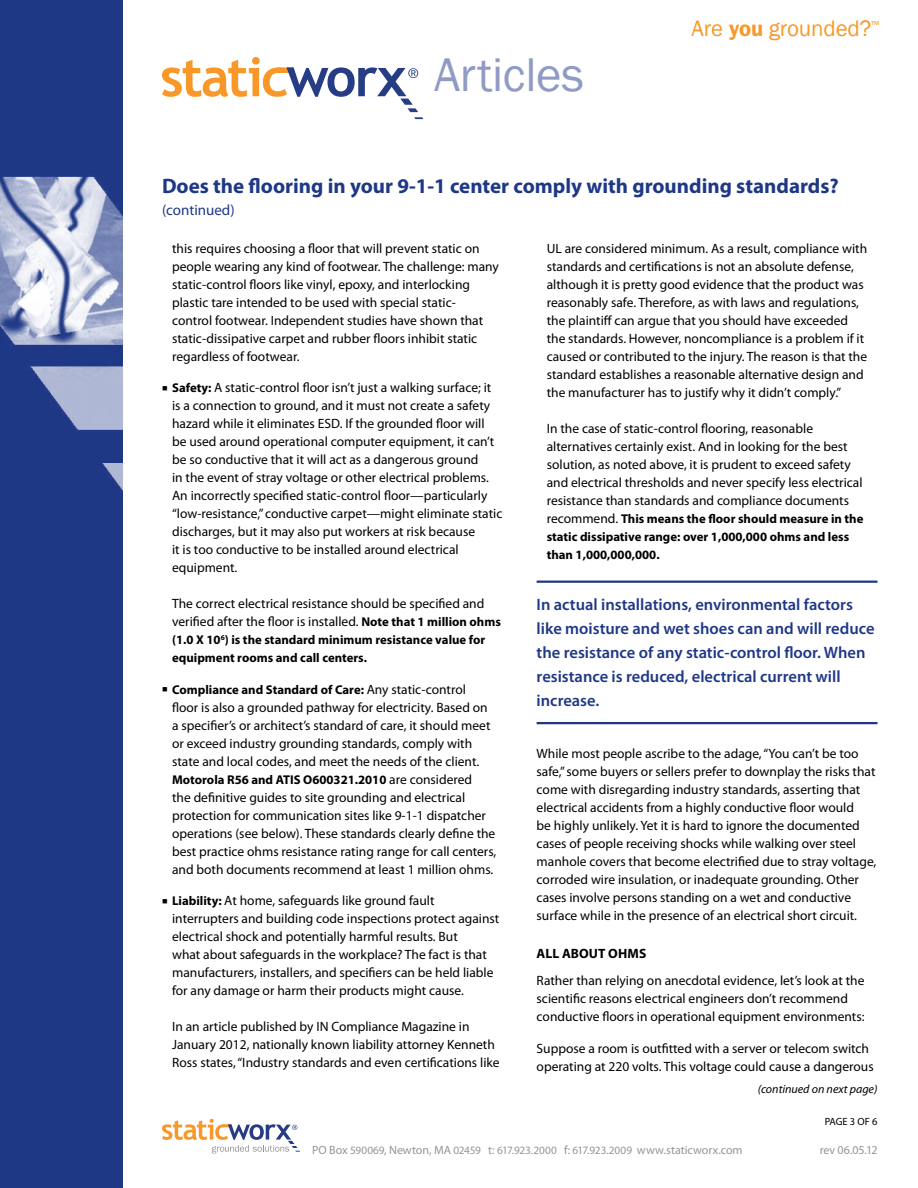
<style>
.page{position:relative;width:918px;height:1188px;background:#fff}
.page>*{position:absolute;margin:0;border:0;box-sizing:border-box;transform-origin:0 0}
.t1{font:48.6px "Franklin Gothic";letter-spacing:-.005em;color:#8f9bc3}
.t2{font:22.95px "Franklin Gothic";letter-spacing:-.005em;color:#f89828}
.t3{font:700 21px "Myriad Pro";color:#1f3886}
.t4{font:600 16.5px/24px "Myriad Pro";color:#1f3886}
.t5{font:15px "Myriad Pro";color:#1f3886}
.t6{font:13.5px/18px "Myriad Pro";color:#000}
.t7{font:700 13.5px "Myriad Pro";letter-spacing:.005em;color:#000}
.t8{font:700 12.75px/18px "Myriad Pro";color:#000}
.t9{font:12px "Myriad Pro";color:#939598}
.t10{font:italic 12px "Myriad Pro";color:#000}
.t11{font:10.5px "Myriad Pro";letter-spacing:-.005em;color:#000}
.s1{font-weight:600;font-size:22.35px}
.s2{font-weight:700;font-size:12.75px}
.s3{font-weight:400;font-size:13.5px}
.s4{font-size:11.25px}
</style>
<div class="page">
<div style="left:0;top:0;width:123px;height:1188px;background:#1f3886"></div>
<img style="left:0;top:176px;width:123px;height:315px">
<svg style="left:162px;top:57px;width:261px;height:62px"></svg>
<svg style="left:162px;top:1119px;width:138px;height:35px"></svg>
<hr style="left:537px;top:581px;width:341px;height:2px;background:#1f3886">
<hr style="left:537px;top:722px;width:341px;height:2px;background:#1f3886">
<h1 class="t1" style="left:434px;top:45px;width:151px">Articles</h1>
<h2 class="t2" style="left:692px;top:14px;width:189px">Are <span class="s1">you</span> grounded?<sup>™</sup></h2>
<h3 class="t3" style="left:162px;top:172px;width:678px">Does the flooring in your 9-1-1 center comply with grounding standards?</h3>
<p class="t5" style="left:162px;top:201px;width:74px">(continued)</p>
<p class="t6" style="left:172px;top:239px;width:328px">this requires choosing a floor that will prevent static on people wearing any kind of footwear. The challenge: many static-control floors like vinyl, epoxy, and interlocking plastic tare intended to be used with special static&shy;control footwear. Independent studies have shown that static-dissipative carpet and rubber floors inhibit static regardless of footwear.</p>
<p class="t6" style="left:172px;top:379px;width:332px;text-indent:-10px">■ <span class="s2">Safety:</span> A static-control floor isn’t just a walking surface; it is a connection to ground, and it must not create a safety hazard while it eliminates ESD. If the grounded floor will be used around operational computer equipment, it can’t be so conductive that it will act as a dangerous ground<br>in the event of stray voltage or other electrical problems.<br>An incorrectly specified static-control floor—particularly “low-resistance,” conductive carpet—might eliminate static discharges, but it may also put workers at risk because<br>it is too conductive to be installed around electrical equipment.</p>
<p class="t6" style="left:172px;top:595px;width:330px">The correct electrical resistance should be specified and verified after the floor is installed. <span class="s2">Note that 1 million ohms</span></p>
<p class="t8" style="left:172px;top:631px;width:315px">(1.0 X 10<sup>6</sup>) is the standard minimum resistance value for equipment rooms and call centers.</p>
<p class="t8" style="left:162px;top:680px;width:305px">■ Compliance and Standard of Care: <span class="s3">Any static-control</span></p>
<p class="t6" style="left:172px;top:698px;width:320px">floor is also a grounded pathway for electricity. Based on a specifier’s or architect’s standard of care, it should meet or exceed industry grounding standards, comply with state and local codes, and meet the needs of the client.</p>
<p class="t8" style="left:172px;top:770px;width:302px">Motorola R56 and ATIS O600321.2010 <span class="s3">are considered</span></p>
<p class="t6" style="left:172px;top:788px;width:326px">the definitive guides to site grounding and electrical protection for communication sites like 9-1-1 dispatcher operations (see below). These standards clearly define the best practice ohms resistance rating range for call centers, and both documents recommend at least 1 million ohms.</p>
<p class="t6" style="left:172px;top:892px;width:329px;text-indent:-10px">■ <span class="s2">Liability:</span> At home, safeguards like ground fault interrupters and building code inspections protect against electrical shock and potentially harmful results. But<br>what about safeguards in the workplace? The fact is that manufacturers, installers, and specifiers can be held liable for any damage or harm their products might cause.</p>
<p class="t6" style="left:172px;top:1018px;width:329px">In an article published by IN Compliance Magazine in<br>January 2012, nationally known liability attorney Kenneth<br>Ross states, “Industry standards and even certifications like</p>
<p class="t6" style="left:547px;top:239px;width:322px">UL are considered minimum. As a result, compliance with standards and certifications is not an absolute defense, although it is pretty good evidence that the product was reasonably safe. Therefore, as with laws and regulations, the plaintiff can argue that you should have exceeded the standards. However, noncompliance is a problem if it caused or contributed to the injury. The reason is that the standard establishes a reasonable alternative design and the manufacturer has to justify why it didn’t comply.”</p>
<p class="t6" style="left:547px;top:419px;width:317px">In the case of static-control flooring, reasonable alternatives certainly exist. And in looking for the best solution, as noted above, it is prudent to exceed safety and electrical thresholds and never specify less electrical resistance than standards and compliance documents</p>
<p class="t8" style="left:547px;top:509px;width:318px"><span class="s3">recommend.</span> This means the floor should measure in the static dissipative range: over 1,000,000 ohms and less than 1,000,000,000.</p>
<p class="t4" style="left:537px;top:592px;width:339px">In actual installations, environmental factors like moisture and wet shoes can and will reduce the resistance of any static-control floor. When resistance is reduced, electrical current will increase.</p>
<p class="t6" style="left:537px;top:744px;width:341px">While most people ascribe to the adage, “You can’t be too safe,” some buyers or sellers prefer to downplay the risks that come with disregarding industry standards, asserting that electrical accidents from a highly conductive floor would<br>be highly unlikely. Yet it is hard to ignore the documented cases of people receiving shocks while walking over steel manhole covers that become electrified due to stray voltage, corroded wire insulation, or inadequate grounding. Other cases involve persons standing on a wet and conductive surface while in the presence of an electrical short circuit.</p>
<p class="t7" style="left:537px;top:944px;width:111px">All about Ohms</p>
<p class="t6" style="left:537px;top:972px;width:329px">Rather than relying on anecdotal evidence, let’s look at the scientific reasons electrical engineers don’t recommend conductive floors in operational equipment environments:</p>
<p class="t6" style="left:537px;top:1039px;width:339px">Suppose a room is outfitted with a server or telecom switch operating at 220 volts. This voltage could cause a dangerous</p>
<p class="t10" style="left:758px;top:1081px;width:121px">(continued on next page)</p>
<p class="t11" style="left:825px;top:1115px;width:54px">PAGE 3 OF 6</p>
<p class="t9" style="left:312px;top:1143px;width:432px">PO Box <span class="s4">590069</span>, Newton, MA <span class="s4">02459</span> t: <span class="s4">617.923.2000</span> f: <span class="s4">617.923.2009</span> www.staticworx.com</p>
<p class="t9" style="left:820px;top:1143px;width:60px">rev 06.05.12</p>
</div>
